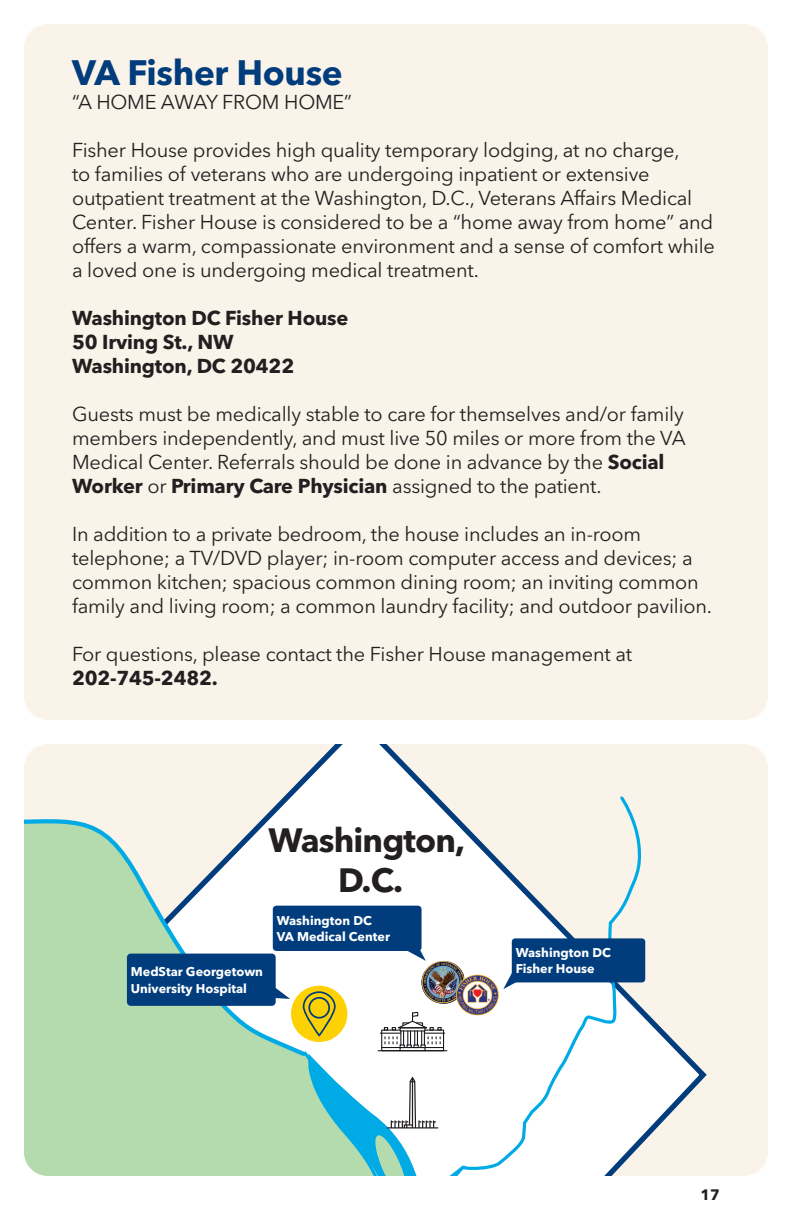
<style>
.page{position:relative;width:792px;height:1224px;background:#fff}
.page>*{position:absolute;margin:0;border:0;box-sizing:border-box;transform-origin:0 0}
.section_header_17_5{font:700 35px "Avenir Next LT Pro";letter-spacing:-.01em;color:#013d7d}
.t1{font:700 33.4px/40.2px "Avenir Next LT Pro";letter-spacing:-.025em;color:#231f20;text-align:center}
.body_copy_10_12{font:20px/24px "Avenir Next LT Pro";letter-spacing:-.01em;color:#231f20}
.body_copy_10_12-2{font:700 20px "Avenir Next LT Pro";letter-spacing:-.01em;color:#231f20}
.caption_7_5_9_copy{font:700 15px "Avenir Next LT Pro";color:#231f20}
.caption_7_5_9{font:700 12.6px/16.2px "Avenir Next LT Pro";color:#fff}
.s1{font-weight:700}
</style>
<div class="page">
<div style="left:24px;top:24px;width:744px;height:696px;background:#f9f3e9;border-radius:24px"></div>
<svg style="left:309px;top:744px;width:459px;height:310px;fill:#f9f3e9"></svg>
<svg style="left:412px;top:1054px;width:356px;height:122px;fill:#f9f3e9"></svg>
<svg style="left:459px;top:795px;width:183px;height:375px"></svg>
<svg style="left:24px;top:1048px;width:370px;height:128px;background:#acdab7"></svg>
<svg style="left:24px;top:744px;width:285px;height:316px"></svg>
<hr style="left:378px;top:1050px;width:69px;height:1px;background:#171519">
<svg style="left:380px;top:1011px;width:65px;height:37px"></svg>
<svg style="left:373px;top:1077px;width:65px;height:99px"></svg>
<div style="left:291px;top:986px;width:56px;height:56px;background:#fed105;border-radius:50%"></div>
<svg style="left:303px;top:991px;width:33px;height:45px"></svg>
<img style="left:421px;top:961px;width:43px;height:43px">
<img style="left:455px;top:973px;width:45px;height:43px">
<div style="left:127px;top:954px;width:149px;height:52px;background:#013d7d;border-radius:4px"></div>
<svg style="left:275px;top:984px;width:15px;height:15px"></svg>
<div style="left:273px;top:906px;width:149px;height:45px;background:#013d7d;border-radius:4px"></div>
<svg style="left:408px;top:939px;width:18px;height:22px"></svg>
<svg style="left:503px;top:968px;width:19px;height:21px"></svg>
<div style="left:512px;top:938px;width:133px;height:44px;background:#013d7d;border-radius:3px"></div>
<p class="section_header_17_5" style="left:72px;top:52px;width:272px">VA Fisher House</p>
<p class="body_copy_10_12" style="left:72px;top:90px;width:282px">“A HOME AWAY FROM HOME”</p>
<p class="body_copy_10_12" style="left:72px;top:138px;width:644px">Fisher House provides high quality temporary lodging, at no charge,<br>to families of veterans who are undergoing inpatient or extensive outpatient treatment at the Washington, D.C., Veterans Affairs Medical Center. Fisher House is considered to be a “home away from home” and offers a warm, compassionate environment and a sense of comfort while a loved one is undergoing medical treatment.</p>
<p class="body_copy_10_12-2" style="left:72px;top:306px;width:278px">Washington DC Fisher House</p>
<p class="body_copy_10_12-2" style="left:72px;top:330px;width:163px">50 Irving St., NW</p>
<p class="body_copy_10_12-2" style="left:72px;top:354px;width:224px">Washington, DC 20422</p>
<p class="body_copy_10_12" style="left:72px;top:402px;width:615px">Guests must be medically stable to care for themselves and/or family members independently, and must live 50 miles or more from the VA Medical Center. Referrals should be done in advance by the <span class="s1">Social Worker</span> or <span class="s1">Primary Care Physician</span> assigned to the patient.</p>
<p class="body_copy_10_12" style="left:72px;top:522px;width:642px">In addition to a private bedroom, the house includes an in-room telephone; a TV/DVD player; in-room computer access and devices; a common kitchen; spacious common dining room; an inviting common family and living room; a common laundry facility; and outdoor pavilion.</p>
<p class="body_copy_10_12" style="left:72px;top:642px;width:562px">For questions, please contact the Fisher House management at<br><span class="s1">202-745-2482.</span></p>
<p class="t1" style="left:268px;top:820px;width:198px">Washington,<br>D.C.</p>
<p class="caption_7_5_9" style="left:131px;top:964px;width:134px">MedStar Georgetown<br>University Hospital</p>
<p class="caption_7_5_9" style="left:277px;top:912px;width:97px">Washington DC</p>
<p class="caption_7_5_9" style="left:277px;top:929px;width:115px">VA Medical Center</p>
<p class="caption_7_5_9" style="left:516px;top:945px;width:97px">Washington DC</p>
<p class="caption_7_5_9" style="left:516px;top:961px;width:80px">Fisher House</p>
<p class="caption_7_5_9_copy" style="left:701px;top:1186px;width:21px">17</p>
</div>
